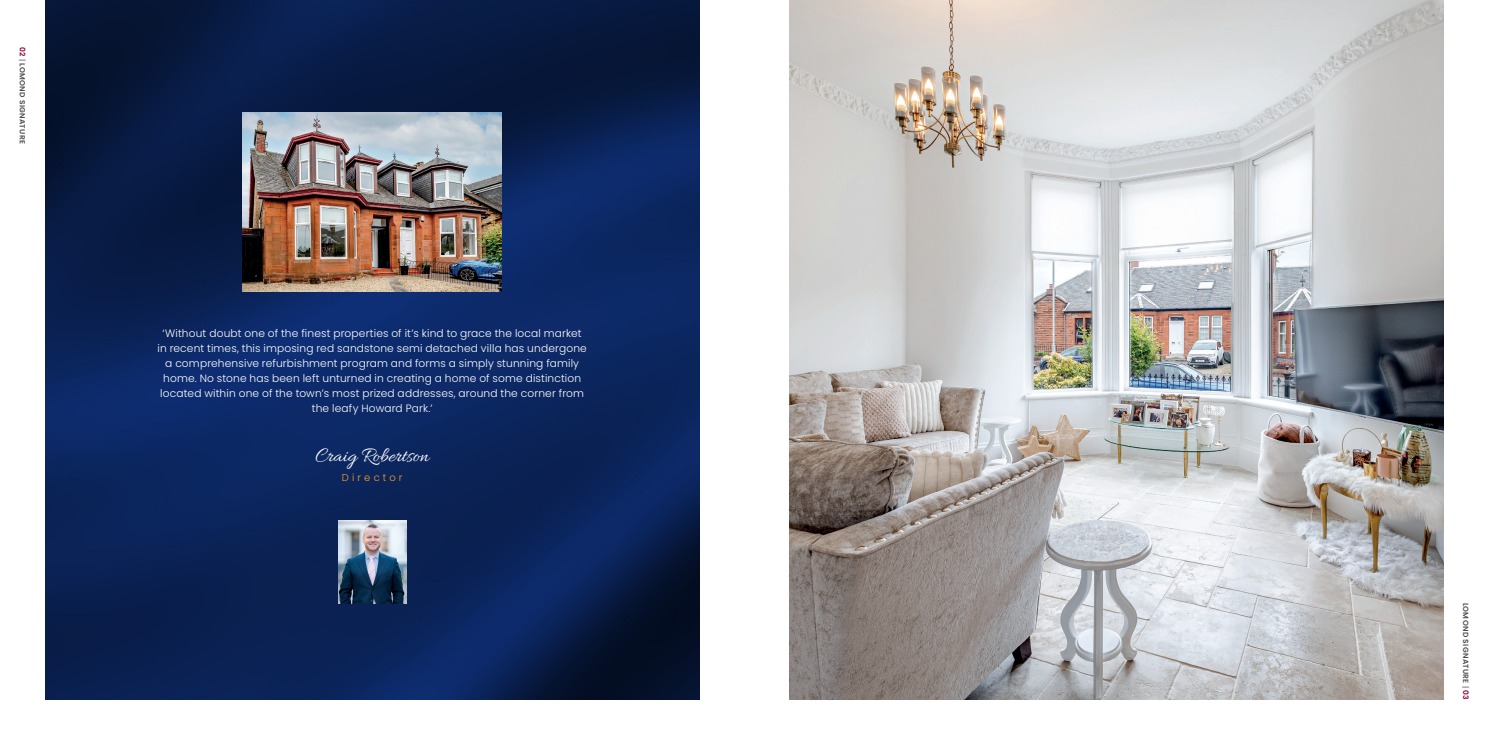
<style>
.page{position:relative;width:1489px;height:745px;background:#fff}
.page>*{position:absolute;margin:0;border:0;box-sizing:border-box;transform-origin:0 0}
.t1{font:21.25px "Allura";color:#fff}
.Paragraph{font:300 10.62px/15px "Poppins";letter-spacing:.015em;color:#fff;text-align:center}
.t2{font:300 10px "Poppins";letter-spacing:.315em;color:#f89d23}
.Paragraph-2{font:600 7.5px "Poppins";letter-spacing:.05em;color:#4b4c4d}
.s1{color:#8c003b}
.s2{font-weight:400}
</style>
<div class="page">
<img style="left:789px;top:0;width:654px;height:699px">
<img style="left:45px;top:0;width:654px;height:699px">
<img style="left:243px;top:112px;width:258px;height:179px">
<img style="left:338px;top:520px;width:68px;height:83px">
<p class="Paragraph-2" style="left:27px;top:47px;width:98px;rotate:90deg"><span class="s1">02</span> <span class="s2">|</span> LOMOND SIGNATURE</p>
<p class="Paragraph" style="left:157px;top:325px;width:431px">‘Without doubt one of the finest properties of it’s kind to grace the local market in recent times, this imposing red sandstone semi detached villa has undergone a comprehensive refurbishment program and forms a simply stunning family home. No stone has been left unturned in creating a home of some distinction located within one of the town’s most prized addresses, around the corner from the leafy Howard Park.’</p>
<p class="t1" style="left:315px;top:441px;width:115px">Craig Robertson</p>
<p class="t2" style="left:342px;top:471px;width:62px">Director</p>
<p class="Paragraph-2" style="left:1469px;top:602px;width:99px;rotate:90deg">LOMOND SIGNATURE <span class="s2">|</span> <span class="s1">03</span></p>
</div>
